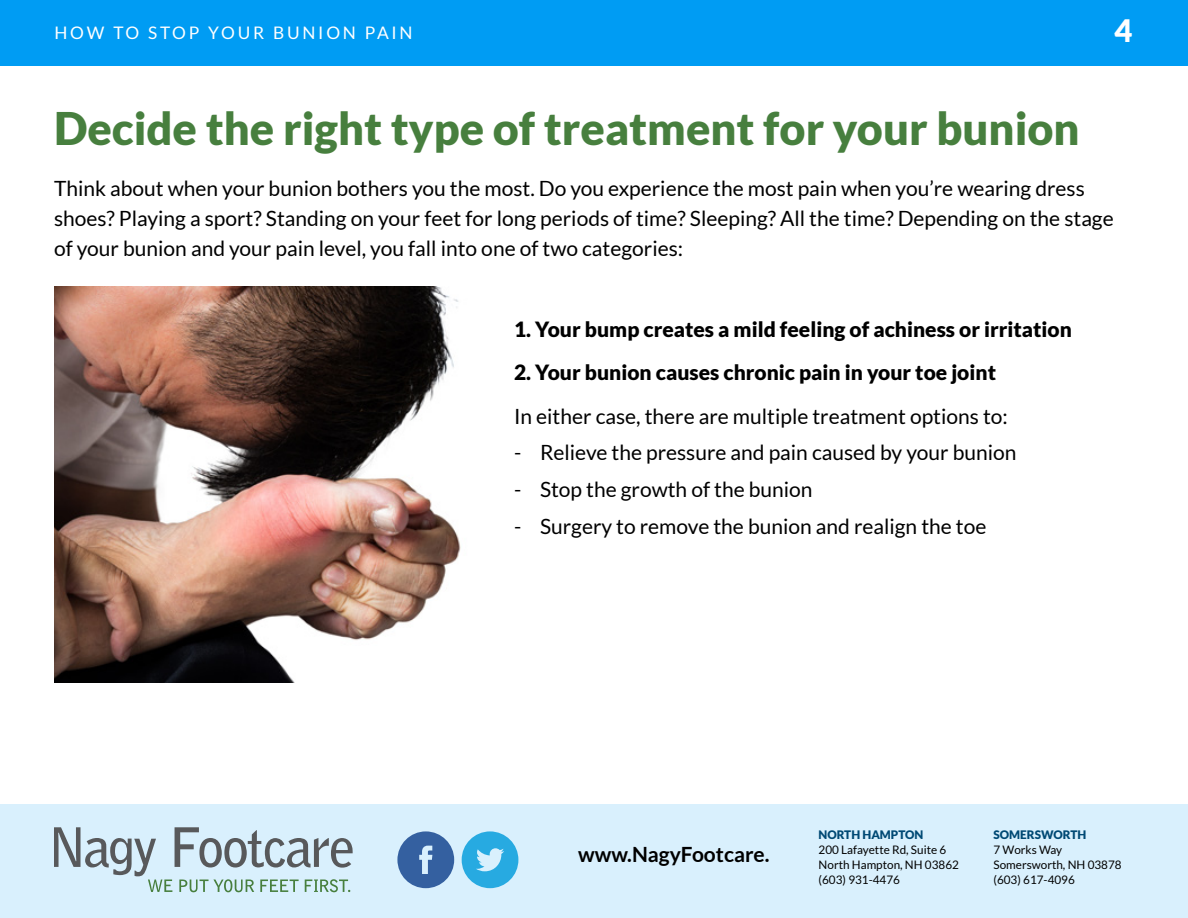
<style>
.page{position:relative;width:1188px;height:918px;background:#fff}
.page>*{position:absolute;margin:0;border:0;box-sizing:border-box;transform-origin:0 0}
.t1{font:900 45px "Lato";color:#477f3e}
.t2{font:900 30.9px "Lato";color:#fff}
.t3{font:21px/30px "Lato";color:#000}
.t4{font:900 21px "Lato";color:#000}
.t5{font:700 21px "Lato";color:#000}
.t6{font:17.25px "Lato";letter-spacing:.16em;color:#fff}
.t7{font:11.7px/15.1px "Lato";color:#000}
.t8{font:900 11.7px "Lato";color:#004974}
</style>
<div class="page">
<div style="left:0;top:0;width:1188px;height:65px;background:#009cf3"></div>
<div style="left:0;top:805px;width:1188px;height:113px;background:#d9f0fd"></div>
<svg style="left:54px;top:827px;width:299px;height:65px"></svg>
<svg style="left:397px;top:831px;width:57px;height:57px"></svg>
<svg style="left:462px;top:831px;width:56px;height:57px"></svg>
<img style="left:54px;top:286px;width:407px;height:396px">
<p class="t6" style="left:54px;top:23px;width:360px">HOW TO STOP YOUR BUNION PAIN</p>
<h2 class="t2" style="left:1115px;top:13px;width:19px">4</h2>
<h1 class="t1" style="left:54px;top:102px;width:1027px">Decide the right type of treatment for your bunion</h1>
<p class="t3" style="left:54px;top:173px;width:1061px">Think about when your bunion bothers you the most. Do you experience the most pain when you’re wearing dress shoes? Playing a sport? Standing on your feet for long periods of time? Sleeping? All the time? Depending on the stage of your bunion and your pain level, you fall into one of two categories:</p>
<p class="t4" style="left:514px;top:317px;width:559px">1. Your bump creates a mild feeling of achiness or irritation</p>
<p class="t4" style="left:514px;top:360px;width:483px">2. Your bunion causes chronic pain in your toe joint</p>
<p class="t3" style="left:514px;top:401px;width:495px">In either case, there are multiple treatment options to:</p>
<p class="t3" style="left:514px;top:438px;width:504px">- Relieve the pressure and pain caused by your bunion</p>
<p class="t3" style="left:514px;top:474px;width:300px">- Stop the growth of the bunion</p>
<p class="t3" style="left:514px;top:511px;width:474px">- Surgery to remove the bunion and realign the toe</p>
<p class="t5" style="left:578px;top:843px;width:193px">www.NagyFootcare.</p>
<p class="t8" style="left:819px;top:828px;width:106px">NORTH HAMPTON</p>
<p class="t7" style="left:819px;top:842px;width:142px">200 Lafayette Rd, Suite 6<br>North Hampton, NH 03862 (603) 931-4476</p>
<p class="t8" style="left:994px;top:828px;width:94px">SOMERSWORTH</p>
<p class="t7" style="left:994px;top:842px;width:130px">7 Works Way<br>Somersworth, NH 03878 (603) 617-4096</p>
</div>
